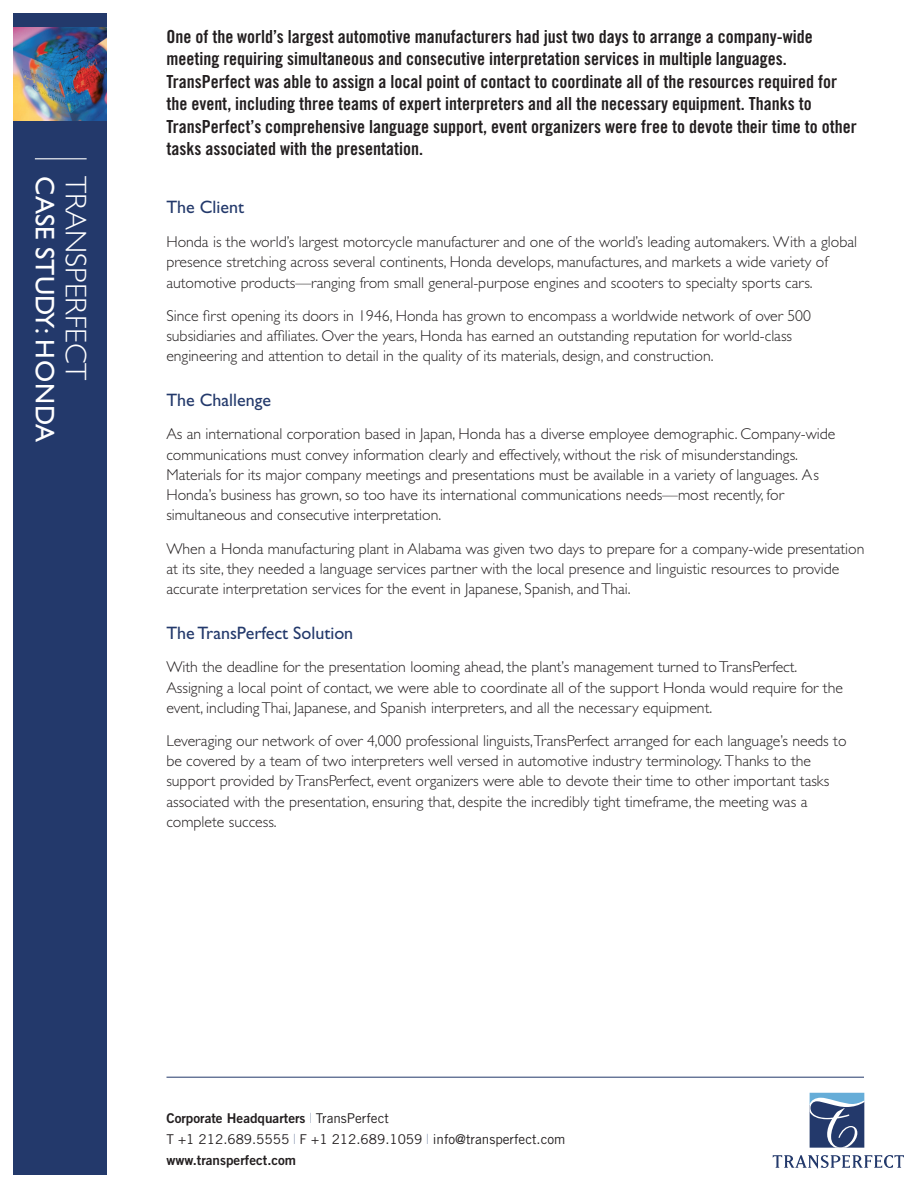
<style>
.page{position:relative;width:918px;height:1188px;background:#fff}
.page>*{position:absolute;margin:0;border:0;box-sizing:border-box;transform-origin:0 0}
.t1{font:300 30px "Gill Sans";color:#fff}
.t2{font:27px "Gill Sans";color:#fff}
.t3{font:18px/22.5px "Trade Gothic Bold Cond Twenty";color:#231f20}
.subhead{font:18px "Gill Sans";color:#23396b}
.Text_1__aftersub{font:300 15.75px/20.2px "Gill Sans";color:#231f20}
.Text_2__after_text_1{font:300 15.75px/20.2px "Gill Sans";color:#231f20}
.t4{font:13.5px "Trade Gothic Bold Two";color:#231f20}
.t5{font:13.5px "Trade Gothic";color:#231f20}
.s1{font-family:"Helvetica Neue";font-weight:900;font-stretch:condensed;font-size:14.25px;color:#23396b}
.s2{font-family:"Trade Gothic"}
</style>
<div class="page">
<div style="left:13px;top:13px;width:93px;height:1162px;background:#23396b"></div>
<img style="left:13px;top:28px;width:93px;height:93px">
<svg style="left:773px;top:1155px;width:131px;height:14px"></svg>
<svg style="left:810px;top:1093px;width:54px;height:55px;background:#526b94"></svg>
<hr style="left:166px;top:1077px;width:698px;height:1px;background:#23396b">
<hr style="left:35px;top:158px;width:52px;height:1px;background:#fff">
<p class="t2" style="left:60px;top:176px;width:268px;rotate:90deg">CASE STUDY: HONDA</p>
<p class="t1" style="left:93px;top:176px;width:206px;rotate:90deg">TRANSPERFECT</p>
<p class="t3" style="left:166px;top:25px;width:692px">One of the world’s largest automotive manufacturers had just two days to arrange a company-wide meeting requiring simultaneous and consecutive interpretation services in multiple languages.<br>TransPerfect was able to assign a local point of contact to coordinate all of the resources required for the event, including three teams of expert interpreters and all the necessary equipment. Thanks to TransPerfect’s comprehensive language support, event organizers were free to devote their time to other tasks associated with the presentation.</p>
<p class="subhead" style="left:166px;top:197px;width:79px">The Client</p>
<p class="Text_1__aftersub" style="left:166px;top:232px;width:692px">Honda is the world’s largest motorcycle manufacturer and one of the world’s leading automakers. With a global presence stretching across several continents, Honda develops, manufactures, and markets a wide variety of automotive products—ranging from small general-purpose engines and scooters to specialty sports cars.</p>
<p class="Text_2__after_text_1" style="left:166px;top:306px;width:646px">Since first opening its doors in 1946, Honda has grown to encompass a worldwide network of over 500 subsidiaries and affiliates. Over the years, Honda has earned an outstanding reputation for world-class engineering and attention to detail in the quality of its materials, design, and construction.</p>
<p class="subhead" style="left:166px;top:389px;width:106px">The Challenge</p>
<p class="Text_1__aftersub" style="left:166px;top:424px;width:671px">As an international corporation based in Japan, Honda has a diverse employee demographic. Company-wide communications must convey information clearly and effectively, without the risk of misunderstandings.<br>Materials for its major company meetings and presentations must be available in a variety of languages. As Honda’s business has grown, so too have its international communications needs—most recently, for simultaneous and consecutive interpretation.</p>
<p class="Text_2__after_text_1" style="left:166px;top:538px;width:700px">When a Honda manufacturing plant in Alabama was given two days to prepare for a company-wide presentation at its site, they needed a language services partner with the local presence and linguistic resources to provide accurate interpretation services for the event in Japanese, Spanish, and Thai.</p>
<p class="subhead" style="left:166px;top:622px;width:188px">The TransPerfect Solution</p>
<p class="Text_1__aftersub" style="left:166px;top:657px;width:678px">With the deadline for the presentation looming ahead, the plant’s management turned to TransPerfect.<br>Assigning a local point of contact, we were able to coordinate all of the support Honda would require for the event, including Thai, Japanese, and Spanish interpreters, and all the necessary equipment.</p>
<p class="Text_2__after_text_1" style="left:166px;top:731px;width:682px">Leveraging our network of over 4,000 professional linguists,TransPerfect arranged for each language’s needs to be covered by a team of two interpreters well versed in automotive industry terminology. Thanks to the support provided by TransPerfect, event organizers were able to devote their time to other important tasks associated with the presentation, ensuring that, despite the incredibly tight timeframe, the meeting was a complete success.</p>
<p class="t4" style="left:166px;top:1110px;width:224px">Corporate Headquarters <span class="s1">I</span> <span class="s2">TransPerfect</span></p>
<p class="t5" style="left:166px;top:1131px;width:400px">T +1 212.689.5555 <span class="s1">I</span> F +1 212.689.1059 <span class="s1">I</span> info@transperfect.com</p>
<p class="t4" style="left:166px;top:1152px;width:131px">www.transperfect.com</p>
</div>
